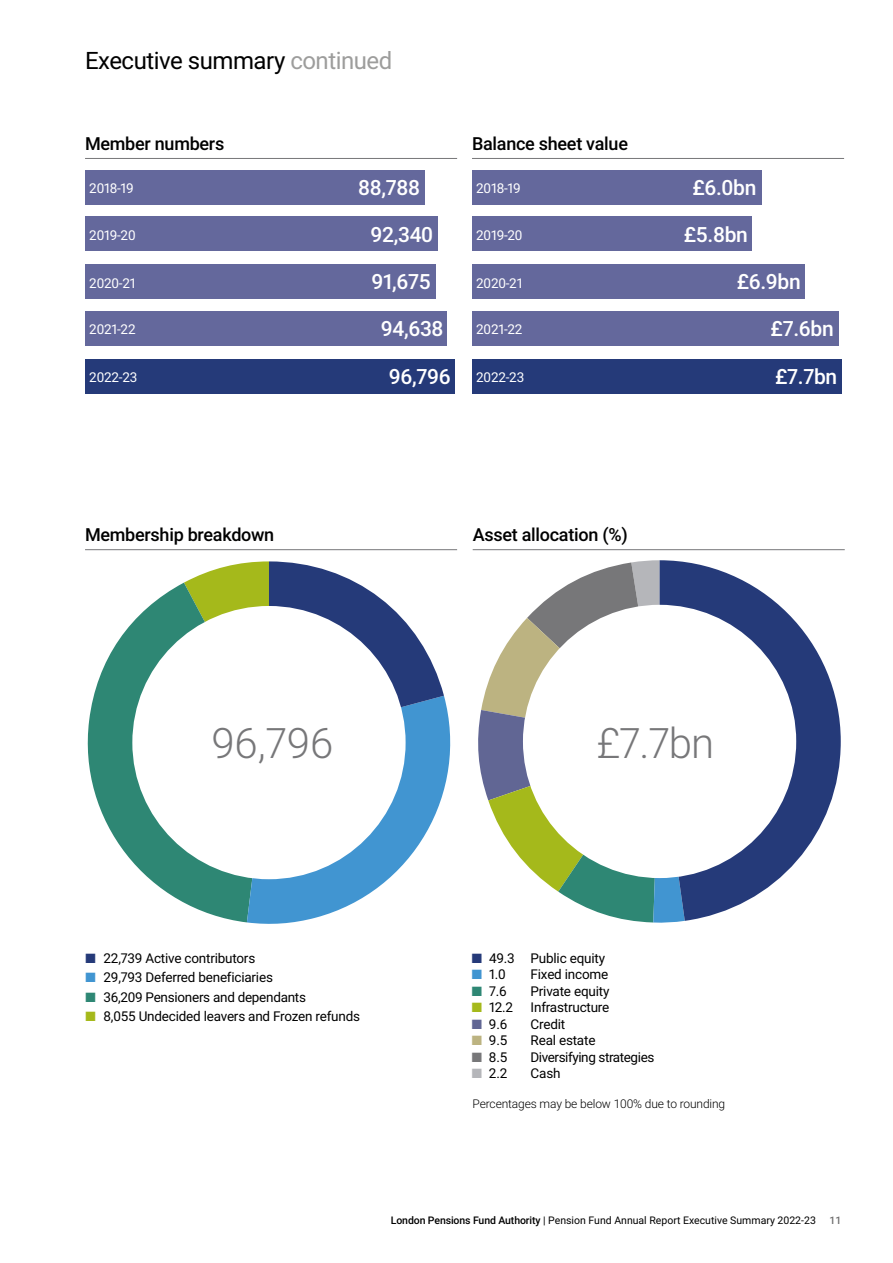
<style>
.page{position:relative;width:893px;height:1263px;background:#fff}
.page>*{position:absolute;margin:0;border:0;box-sizing:border-box;transform-origin:0 0}
.t1{font:300 42px "Roboto";color:#777779}
.t2{font:24px "Roboto";letter-spacing:-.02em;color:#000}
.t3{font:500 21px "Roboto";letter-spacing:-.015em;color:#fff}
.t4{font:500 18px "Roboto";letter-spacing:-.015em;color:#000}
.t5{font:13.5px "Roboto";letter-spacing:-.015em;color:#000}
.t6{font:13.5px "Roboto";letter-spacing:-.015em;color:#fff}
.t7{font:300 12px "Roboto";letter-spacing:-.01em;color:#000}
.t8{font:10.5px "Roboto";color:#000}
.t9{font:500 10.5px "Roboto";color:#706f6f}
.s1{color:#9d9d9c}
.s2{color:#253a79}
.s3{color:#4195d1}
.s4{color:#2e8774}
.s5{color:#a5b91b}
.s6{color:#616694}
.s7{color:#bcb381}
.s8{color:#777779}
.s9{color:#b5b6ba}
.s10{font-weight:500}
</style>
<div class="page">
<hr style="left:85px;top:549px;width:372px;height:1px;background:#777779">
<hr style="left:473px;top:549px;width:372px;height:1px;background:#777779">
<svg style="left:87px;top:583px;width:160px;height:339px;fill:#2e8774"></svg>
<svg style="left:247px;top:696px;width:204px;height:228px;fill:#4195d1"></svg>
<svg style="left:184px;top:561px;width:260px;height:182px"></svg>
<div style="left:132px;top:606px;width:274px;height:273px;background:#fff;border-radius:50%"></div>
<svg style="left:478px;top:560px;width:205px;height:363px"></svg>
<svg style="left:660px;top:560px;width:181px;height:361px;fill:#253a79"></svg>
<div style="left:523px;top:605px;width:273px;height:273px;background:#fff;border-radius:50%"></div>
<hr style="left:472px;top:158px;width:372px;height:1px;background:#777779">
<hr style="left:85px;top:158px;width:372px;height:1px;background:#777779">
<div style="left:85px;top:170px;width:339px;height:34px;background:#64689c"></div>
<div style="left:85px;top:217px;width:353px;height:34px;background:#64689c"></div>
<div style="left:85px;top:265px;width:350px;height:34px;background:#64689c"></div>
<div style="left:85px;top:311px;width:362px;height:35px;background:#64689c"></div>
<div style="left:85px;top:359px;width:370px;height:34px;background:#253a79"></div>
<div style="left:472px;top:170px;width:289px;height:34px;background:#64689c"></div>
<div style="left:472px;top:217px;width:280px;height:34px;background:#64689c"></div>
<div style="left:472px;top:265px;width:333px;height:34px;background:#64689c"></div>
<div style="left:472px;top:311px;width:367px;height:35px;background:#64689c"></div>
<div style="left:472px;top:359px;width:370px;height:34px;background:#253a79"></div>
<h2 class="t2" style="left:85px;top:44px;width:309px">Executive summary <span class="s1">continued</span></h2>
<h3 class="t4" style="left:85px;top:131px;width:141px">Member numbers</h3>
<p class="t6" style="left:89px;top:179px;width:46px">2018-19</p>
<p class="t6" style="left:89px;top:226px;width:48px">2019-20</p>
<p class="t6" style="left:89px;top:273px;width:48px">2020-21</p>
<p class="t6" style="left:89px;top:320px;width:48px">2021-22</p>
<p class="t6" style="left:89px;top:368px;width:50px">2022-23</p>
<h3 class="t3" style="left:358px;top:173px;width:63px">88,788</h3>
<h3 class="t3" style="left:371px;top:219px;width:64px">92,340</h3>
<h3 class="t3" style="left:371px;top:267px;width:61px">91,675</h3>
<h3 class="t3" style="left:381px;top:314px;width:64px">94,638</h3>
<h3 class="t3" style="left:389px;top:362px;width:63px">96,796</h3>
<h3 class="t4" style="left:472px;top:131px;width:157px">Balance sheet value</h3>
<p class="t6" style="left:476px;top:179px;width:46px">2018-19</p>
<p class="t6" style="left:476px;top:226px;width:48px">2019-20</p>
<p class="t6" style="left:476px;top:273px;width:48px">2020-21</p>
<p class="t6" style="left:476px;top:320px;width:48px">2021-22</p>
<p class="t6" style="left:476px;top:368px;width:50px">2022-23</p>
<h3 class="t4" style="left:85px;top:522px;width:191px">Membership breakdown</h3>
<h3 class="t4" style="left:473px;top:522px;width:157px">Asset allocation (%)</h3>
<h3 class="t3" style="left:692px;top:173px;width:65px">£6.0bn</h3>
<h3 class="t3" style="left:684px;top:219px;width:65px">£5.8bn</h3>
<h3 class="t3" style="left:737px;top:267px;width:65px">£6.9bn</h3>
<h3 class="t3" style="left:771px;top:314px;width:65px">£7.6bn</h3>
<h3 class="t3" style="left:775px;top:362px;width:64px">£7.7bn</h3>
<h1 class="t1" style="left:211px;top:713px;width:123px">96,796</h1>
<h1 class="t1" style="left:596px;top:713px;width:119px">£7.7bn</h1>
<p class="t5" style="left:86px;top:948px;width:171px"><span class="s2">■</span> 22,739 Active contributors</p>
<p class="t5" style="left:86px;top:968px;width:189px"><span class="s3">■</span> 29,793 Deferred beneficiaries</p>
<p class="t5" style="left:86px;top:987px;width:222px"><span class="s4">■</span> 36,209 Pensioners and dependants</p>
<p class="t5" style="left:86px;top:1007px;width:276px"><span class="s5">■</span> 8,055 Undecided leavers and Frozen refunds</p>
<p class="t5" style="left:472px;top:948px;width:135px"><span class="s2">■</span> 49.3 Public equity</p>
<p class="t5" style="left:472px;top:965px;width:35px"><span class="s3">■</span> 1.0</p>
<p class="t5" style="left:531px;top:965px;width:79px">Fixed income</p>
<p class="t5" style="left:472px;top:981px;width:36px"><span class="s4">■</span> 7.6</p>
<p class="t5" style="left:531px;top:981px;width:80px">Private equity</p>
<p class="t5" style="left:472px;top:998px;width:42px"><span class="s5">■</span> 12.2</p>
<p class="t5" style="left:531px;top:998px;width:80px">Infrastructure</p>
<p class="t5" style="left:472px;top:1014px;width:37px"><span class="s6">■</span> 9.6</p>
<p class="t5" style="left:531px;top:1014px;width:36px">Credit</p>
<p class="t5" style="left:472px;top:1031px;width:37px"><span class="s7">■</span> 9.5</p>
<p class="t5" style="left:531px;top:1031px;width:66px">Real estate</p>
<p class="t5" style="left:472px;top:1047px;width:37px"><span class="s8">■</span> 8.5</p>
<p class="t5" style="left:530px;top:1047px;width:125px">Diversifying strategies</p>
<p class="t5" style="left:472px;top:1064px;width:37px"><span class="s9">■</span> 2.2</p>
<p class="t5" style="left:531px;top:1064px;width:31px">Cash</p>
<p class="t7" style="left:472px;top:1095px;width:254px">Percentages may be below 100% due to rounding</p>
<p class="t8" style="left:391px;top:1213px;width:427px"><span class="s10">London Pensions Fund Authority</span> | Pension Fund Annual Report Executive Summary 2022-23</p>
<p class="t9" style="left:829px;top:1213px;width:13px">11</p>
</div>
